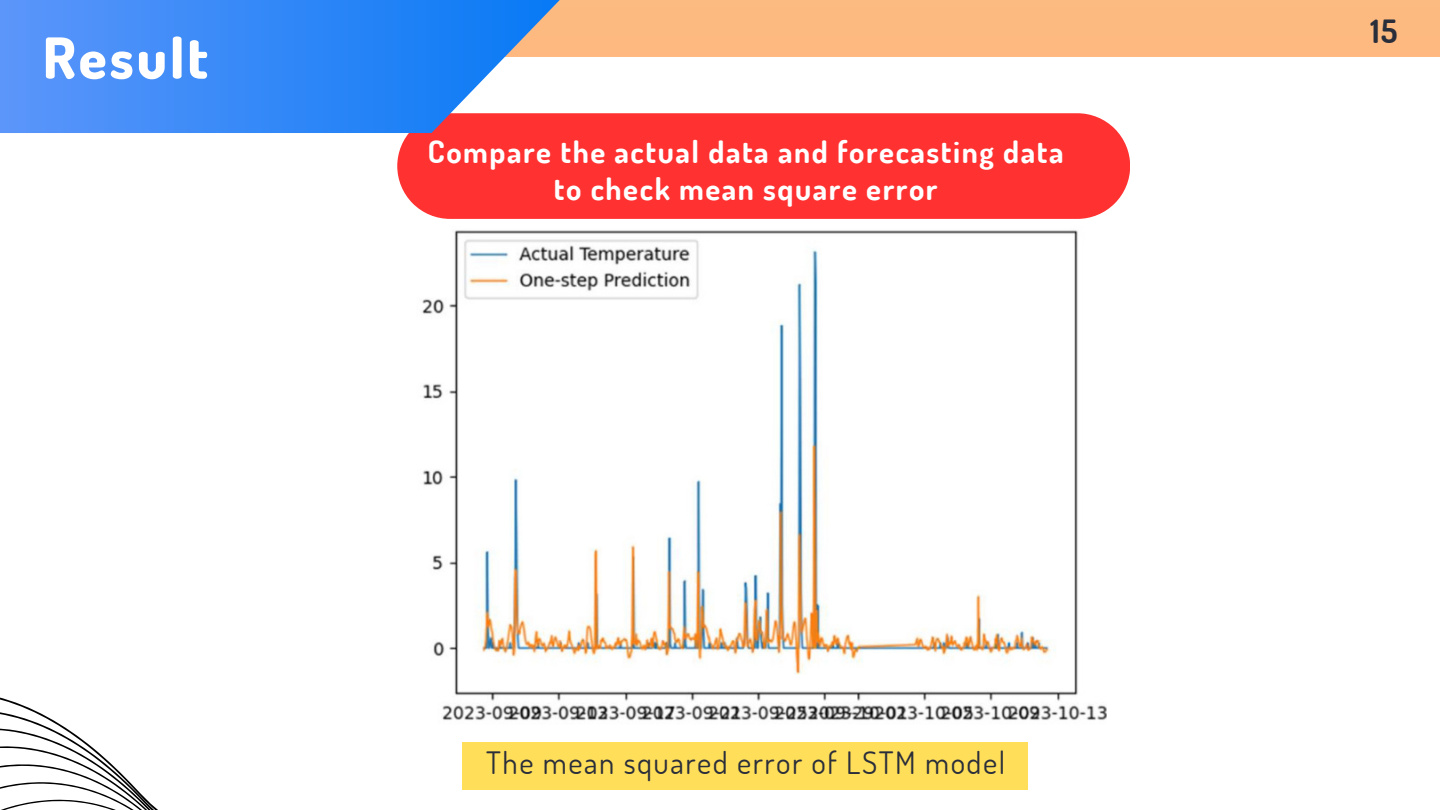
<style>
.page{position:relative;width:1440px;height:810px;background:#fff}
.page>*{position:absolute;margin:0;border:0;box-sizing:border-box;transform-origin:0 0}
.t1{font:800 56.6px "Dosis";letter-spacing:.05em;color:#fff}
.t2{font:700 32px "Dosis";color:#2a2e3a}
.t3{font:700 30.8px/36.8px "Dosis";letter-spacing:.05em;color:#fff;text-align:center}
.t4{font:30.8px "Dosis";letter-spacing:.05em;color:#2a2e3a}
</style>
<div class="page">
<div style="left:82px;top:0;width:1358px;height:57px;background:#fdba80"></div>
<svg style="left:0;top:697px;width:158px;height:113px"></svg>
<img style="left:422px;top:230px;width:684px;height:491px">
<div style="left:462px;top:742px;width:566px;height:48px;background:#ffde59"></div>
<div style="left:397px;top:113px;width:733px;height:106px;background:#ff3131"></div>
<svg style="left:0;top:0;width:607px;height:133px;background:#5b92e9"></svg>
<p class="t1" style="left:43px;top:21px;width:167px">Result</p>
<h1 class="t3" style="left:428px;top:132px;width:637px">Compare the actual data and forecasting data to check mean square error</h1>
<p class="t4" style="left:486px;top:743px;width:520px">The mean squared error of LSTM model</p>
<p class="t2" style="left:1370px;top:10px;width:29px">15</p>
</div>
